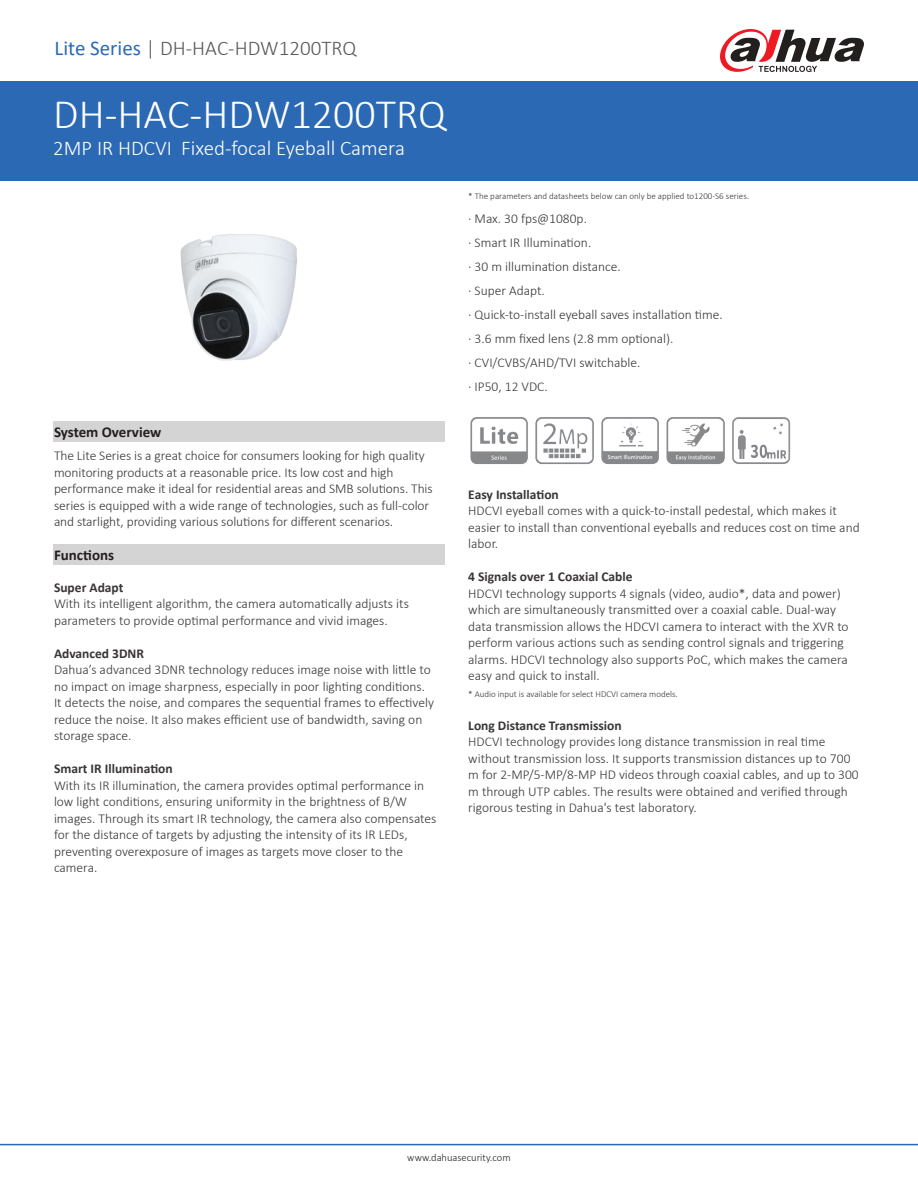
<style>
.page{position:relative;width:918px;height:1188px;background:#fff}
.page>*{position:absolute;margin:0;border:0;box-sizing:border-box;transform-origin:0 0}
.t1{font:300 42px "Calibri";color:#fff}
.t2{font:300 21px "Calibri";color:#fff}
.t3{font:300 21px "Calibri";color:#5a5758}
.t4{font:700 15px "Calibri";color:#241f1f}
.t5{font:300 13.5px/16.5px "Calibri";color:#393535}
.t6{font:700 13.5px "Calibri";color:#393535}
.t7{font:300 10.5px "Calibri";color:#241f1f}
.t8{font:300 9px "Calibri";color:#393535}
.s1{font-weight:400;color:#2c69b4}
</style>
<div class="page">
<div style="left:0;top:81px;width:918px;height:100px;background:#2c69b4"></div>
<hr style="left:0;top:1144px;width:918px;height:1px;background:#2c69b4">
<svg style="left:720px;top:29px;width:144px;height:43px"></svg>
<img style="left:180px;top:234px;width:117px;height:127px">
<div style="left:53px;top:544px;width:392px;height:21px;background:#d5d4d5"></div>
<div style="left:54px;top:421px;width:391px;height:21px;background:#d5d4d5"></div>
<img style="left:601px;top:417px;width:58px;height:47px">
<img style="left:535px;top:417px;width:59px;height:47px">
<img style="left:470px;top:417px;width:58px;height:47px">
<img style="left:666px;top:417px;width:59px;height:47px">
<img style="left:732px;top:417px;width:59px;height:47px">
<h2 class="t3" style="left:55px;top:35px;width:303px"><span class="s1">Lite Series</span> | DH-HAC-HDW1200TRQ</h2>
<h1 class="t1" style="left:53px;top:88px;width:394px">DH-HAC-HDW1200TRQ</h1>
<h2 class="t2" style="left:53px;top:135px;width:353px">2MP IR HDCVI Fixed-focal Eyeball Camera</h2>
<p class="t4" style="left:54px;top:422px;width:109px">System Overview</p>
<p class="t5" style="left:54px;top:448px;width:380px">The Lite Series is a great choice for consumers looking for high quality monitoring products at a reasonable price. Its low cost and high performance make it ideal for residential areas and SMB solutions. This series is equipped with a wide range of technologies, such as full-color and starlight, providing various solutions for different scenarios.</p>
<p class="t4" style="left:54px;top:544px;width:62px">Functions</p>
<p class="t6" style="left:54px;top:577px;width:71px">Super Adapt</p>
<p class="t5" style="left:54px;top:595px;width:356px">With its intelligent algorithm, the camera automatically adjusts its parameters to provide optimal performance and vivid images.</p>
<p class="t6" style="left:54px;top:643px;width:92px">Advanced 3DNR</p>
<p class="t5" style="left:54px;top:661px;width:381px">Dahua’s advanced 3DNR technology reduces image noise with little to no impact on image sharpness, especially in poor lighting conditions.<br>It detects the noise, and compares the sequential frames to effectively reduce the noise. It also makes efficient use of bandwidth, saving on storage space.</p>
<p class="t6" style="left:54px;top:759px;width:120px">Smart IR Illumination</p>
<p class="t5" style="left:54px;top:777px;width:384px">With its IR illumination, the camera provides optimal performance in low light conditions, ensuring uniformity in the brightness of B/W images. Through its smart IR technology, the camera also compensates for the distance of targets by adjusting the intensity of its IR LEDs, preventing overexposure of images as targets move closer to the camera.</p>
<p class="t8" style="left:468px;top:190px;width:282px">* The parameters and datasheets below can only be applied to1200-S6 series.</p>
<p class="t5" style="left:468px;top:206px;width:256px;line-height:24px">· Max. 30 fps@1080p.<br>· Smart IR Illumination.<br>· 30 m illumination distance.<br>· Super Adapt.<br>· Quick-to-install eyeball saves installation time. · 3.6 mm fixed lens (2.8 mm optional).<br>· CVI/CVBS/AHD/TVI switchable.<br>· IP50, 12 VDC.</p>
<p class="t6" style="left:468px;top:485px;width:92px">Easy Installation</p>
<p class="t5" style="left:468px;top:503px;width:393px">HDCVI eyeball comes with a quick-to-install pedestal, which makes it easier to install than conventional eyeballs and reduces cost on time and labor.</p>
<p class="t6" style="left:468px;top:567px;width:166px">4 Signals over 1 Coaxial Cable</p>
<p class="t5" style="left:468px;top:585px;width:382px">HDCVI technology supports 4 signals (video, audio*, data and power) which are simultaneously transmitted over a coaxial cable. Dual-way data transmission allows the HDCVI camera to interact with the XVR to perform various actions such as sending control signals and triggering alarms. HDCVI technology also supports PoC, which makes the camera easy and quick to install.</p>
<p class="t8" style="left:468px;top:688px;width:211px">* Audio input is available for select HDCVI camera models.</p>
<p class="t6" style="left:468px;top:716px;width:155px">Long Distance Transmission</p>
<p class="t5" style="left:468px;top:734px;width:392px">HDCVI technology provides long distance transmission in real time without transmission loss. It supports transmission distances up to 700 m for 2-MP/5-MP/8-MP HD videos through coaxial cables, and up to 300 m through UTP cables. The results were obtained and verified through rigorous testing in Dahua's test laboratory.</p>
<p class="t7" style="left:407px;top:1151px;width:105px">www.dahuasecurity.com</p>
</div>
